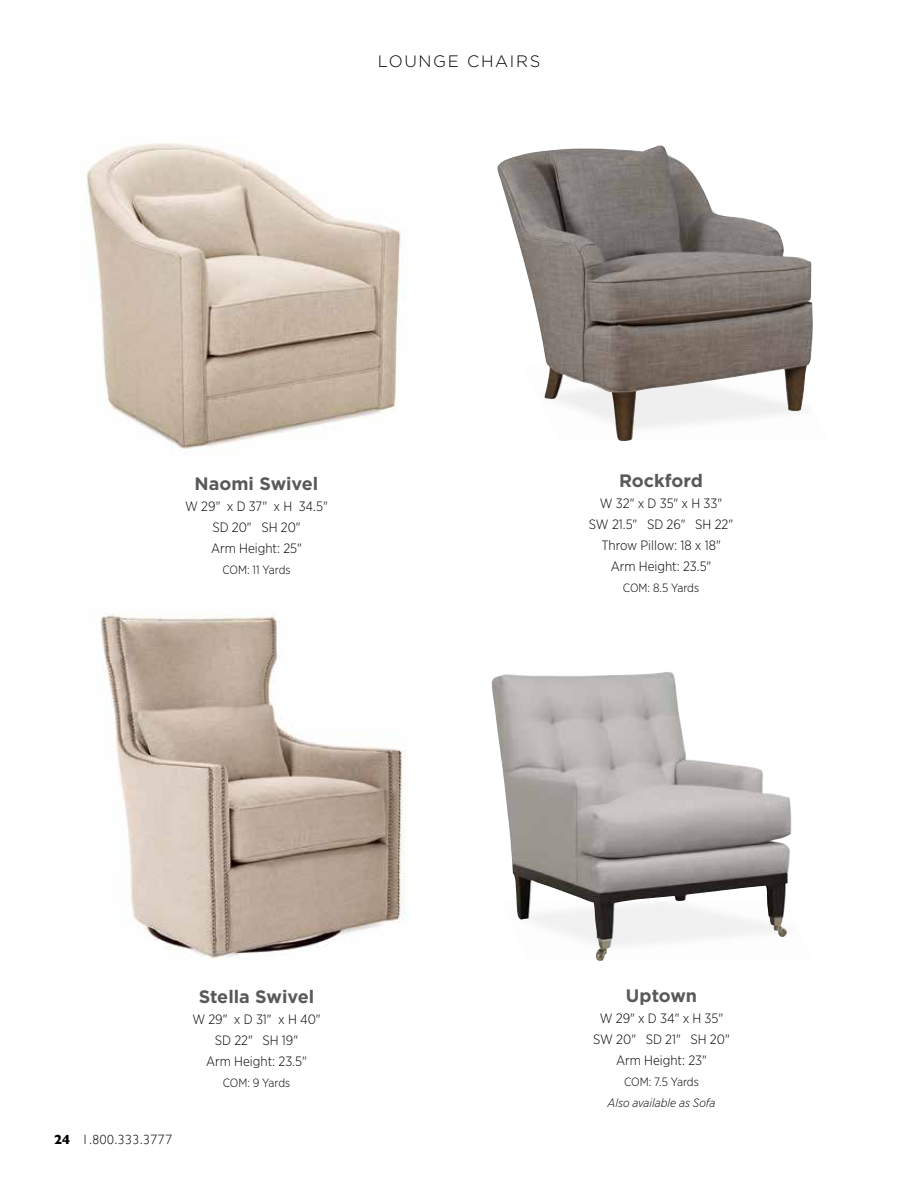
<style>
.page{position:relative;width:918px;height:1188px;background:#fff}
.page>*{position:absolute;margin:0;border:0;box-sizing:border-box;transform-origin:0 0}
.t1{font:700 18px "Gotham";color:#58595b}
.t2{font:300 16.5px "Gotham";letter-spacing:.1em;color:#000}
.t3{font:300 13.5px/21px "Gotham Narrow";color:#000;text-align:center}
.t4{font:300 13.5px "Gill Sans";letter-spacing:.05em;color:#000}
.t5{font:300 12px "Gotham Narrow";color:#000}
.t6{font:italic 300 12px "Gotham Narrow";color:#000}
.s1{font-weight:700}
</style>
<div class="page">
<img style="left:491px;top:672px;width:301px;height:289px">
<img style="left:86px;top:143px;width:315px;height:307px">
<img style="left:100px;top:615px;width:306px;height:344px">
<img style="left:497px;top:145px;width:316px;height:296px">
<p class="t2" style="left:378px;top:50px;width:164px">LOUNGE CHAIRS</p>
<h1 class="t1" style="left:195px;top:471px;width:125px">Naomi Swivel</h1>
<p class="t3" style="left:185px;top:495px;width:144px">W 29" x D 37" x H 34.5"<br>SD 20" SH 20"<br>Arm Height: 25"</p>
<p class="t5" style="left:222px;top:562px;width:70px">COM: 11 Yards</p>
<p class="t4" style="left:54px;top:1129px;width:120px"><span class="s1">24</span> 1.800.333.3777</p>
<h1 class="t1" style="left:199px;top:984px;width:117px">Stella Swivel</h1>
<p class="t3" style="left:192px;top:1008px;width:130px">W 29" x D 31" x H 40"<br>SD 22" SH 19"<br>Arm Height: 23.5"</p>
<p class="t5" style="left:223px;top:1075px;width:69px">COM: 9 Yards</p>
<h1 class="t1" style="left:619px;top:469px;width:85px">Rockford</h1>
<p class="t3" style="left:589px;top:492px;width:146px">W 32" x D 35" x H 33"<br>SW 21.5" SD 26" SH 22"<br>Throw Pillow: 18 x 18"<br>Arm Height: 23.5"</p>
<p class="t5" style="left:623px;top:580px;width:78px">COM: 8.5 Yards</p>
<h1 class="t1" style="left:626px;top:984px;width:73px">Uptown</h1>
<p class="t3" style="left:593px;top:1007px;width:138px">W 29" x D 34" x H 35"<br>SW 20" SD 21" SH 20"<br>Arm Height: 23"</p>
<p class="t5" style="left:624px;top:1074px;width:76px">COM: 7.5 Yards</p>
<p class="t6" style="left:608px;top:1095px;width:109px">Also available as Sofa</p>
</div>
